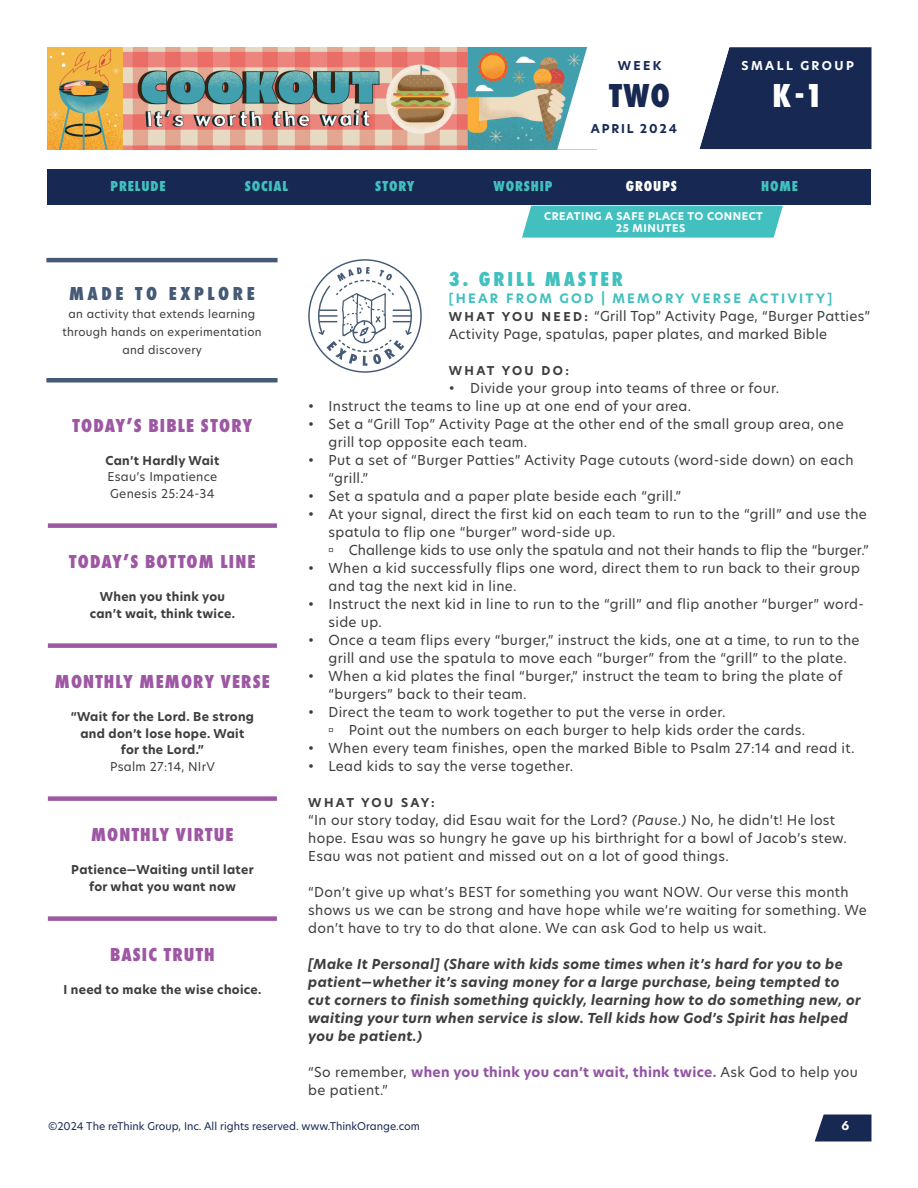
<style>
.page{position:relative;width:918px;height:1188px;background:#fff}
.page>*{position:absolute;margin:0;border:0;box-sizing:border-box;transform-origin:0 0}
.t1{font:800 34.5px "Futura PT Cond";color:#fff}
.t2{font:800 34.5px "Futura PT Cond";color:#172953}
.Paragraph_Style_1{font:800 21px "Futura PT Cond";letter-spacing:.135em;color:#42c0bf}
.t3{font:800 19.5px "Futura PT Cond";letter-spacing:.06em;color:#9d57a3}
.t4{font:800 19.5px "Futura PT Cond";letter-spacing:.185em;color:#455a75}
.t5{font:800 15px "Futura PT Cond";letter-spacing:.06em;color:#42c0bf}
.t6{font:800 15px "Futura PT Cond";letter-spacing:.06em;color:#fff}
.Paragraph_Style_1-2{font:13.5px/18px "New Hero";letter-spacing:.025em;color:#3e3e3f}
.Paragraph_Style_1-3{font:italic 700 13.5px/18px "New Hero";letter-spacing:.025em;color:#3e3e3f}
.Paragraph_Style_1-4{font:700 12.75px "New Hero";letter-spacing:.175em;color:#42c0bf}
.Paragraph_Style_1-5{font:700 12px/16.5px "New Hero";letter-spacing:.025em;color:#3e3e3f;text-align:center}
.t7{font:12px/16.5px "New Hero";letter-spacing:.025em;color:#3e3e3f}
.t8{font:700 12px "New Hero";letter-spacing:.15em;color:#172953}
.t9{font:700 12px "New Hero";letter-spacing:.2em;color:#fff}
.Paragraph_Style_1-6{font:700 12px "New Hero";letter-spacing:.185em;color:#3e3e3f}
.Paragraph_Style_1-7{font:700 12px "New Hero";letter-spacing:.2em;color:#3e3e3f}
.t10{font:11.25px/18px "New Hero";letter-spacing:.025em;color:#3e3e3f;text-align:center}
.t11{font:10.5px "New Hero";color:#172953}
.t12{font:700 10.5px/12px "New Hero";letter-spacing:.05em;color:#fff;text-align:center}
.s1{font-weight:700;font-size:12px}
.s2{font-style:italic}
.s3{font-weight:700;color:#9255a2}
</style>
<div class="page">
<img style="left:47px;top:47px;width:510px;height:102px">
<svg style="left:815px;top:1114px;width:57px;height:28px;background:#314166"></svg>
<svg style="left:557px;top:47px;width:315px;height:103px"></svg>
<div style="left:48px;top:523px;width:229px;height:5px;background:#9d57a3"></div>
<div style="left:48px;top:643px;width:229px;height:5px;background:#9d57a3"></div>
<div style="left:48px;top:796px;width:229px;height:5px;background:#9d57a3"></div>
<div style="left:48px;top:916px;width:229px;height:5px;background:#9d57a3"></div>
<div style="left:522px;top:206px;width:261px;height:32px;background:#42c0bf"></div>
<div style="left:47px;top:170px;width:824px;height:36px;background:#172953"></div>
<hr style="left:46px;top:378px;width:232px;height:4px;background:#455a75">
<hr style="left:46px;top:258px;width:232px;height:4px;background:#455a75">
<svg style="left:308px;top:259px;width:114px;height:114px"></svg>
<p class="t8" style="left:618px;top:57px;width:45px">WEEK</p>
<h1 class="t2" style="left:609px;top:75px;width:62px">TWO</h1>
<p class="t8" style="left:591px;top:120px;width:88px">APRIL 2024</p>
<p class="t9" style="left:742px;top:57px;width:114px">SMALL GROUP</p>
<h1 class="t1" style="left:773px;top:75px;width:52px">K-1</h1>
<p class="t5" style="left:111px;top:177px;width:57px">PRELUDE</p>
<p class="t5" style="left:245px;top:177px;width:45px">SOCIAL</p>
<p class="t5" style="left:375px;top:177px;width:41px">STORY</p>
<p class="t5" style="left:494px;top:177px;width:60px">WORSHIP</p>
<p class="t6" style="left:626px;top:177px;width:53px">GROUPS</p>
<p class="t5" style="left:761px;top:177px;width:38px">HOME</p>
<h3 class="t4" style="left:69px;top:282px;width:187px">MADE TO EXPLORE</h3>
<p class="t10" style="left:62px;top:305px;width:201px">an activity that extends learning through hands on experimentation and discovery</p>
<h3 class="t3" style="left:73px;top:414px;width:181px">TODAY’S BIBLE STORY</h3>
<p class="Paragraph_Style_1-5" style="left:106px;top:452px;width:115px">Can’t Hardly Wait</p>
<p class="t7" style="left:107px;top:469px;width:111px">Esau’s Impatience<br>Genesis 25:24-34</p>
<h3 class="t3" style="left:69px;top:550px;width:188px">TODAY’S BOTTOM LINE</h3>
<p class="Paragraph_Style_1-5" style="left:90px;top:589px;width:147px">When you think you can’t wait, think twice.</p>
<h3 class="t3" style="left:55px;top:670px;width:216px">MONTHLY MEMORY VERSE</h3>
<p class="Paragraph_Style_1-5" style="left:71px;top:709px;width:185px">“Wait for the Lord. Be strong and don’t lose hope. Wait for the Lord.”</p>
<p class="t7" style="left:110px;top:758px;width:107px">Psalm 27:14, NIrV</p>
<h3 class="t3" style="left:91px;top:823px;width:144px">MONTHLY VIRTUE</h3>
<p class="Paragraph_Style_1-5" style="left:71px;top:862px;width:184px">Patience—Waiting until later for what you want now</p>
<h3 class="t3" style="left:110px;top:943px;width:106px">BASIC TRUTH</h3>
<p class="Paragraph_Style_1-5" style="left:63px;top:982px;width:200px">I need to make the wise choice.</p>
<p class="t12" style="left:544px;top:210px;width:220px">CREATING A SAFE PLACE TO CONNECT<br>25 MINUTES</p>
<p class="Paragraph_Style_1" style="left:449px;top:267px;width:176px">3. GRILL MASTER</p>
<p class="Paragraph_Style_1-4" style="left:449px;top:289px;width:385px">[HEAR FROM GOD | MEMORY VERSE ACTIVITY]</p>
<p class="Paragraph_Style_1-2" style="left:449px;top:306px;width:423px"><span class="s1">W H AT YO U N E E D :</span> “Grill Top” Activity Page, “Burger Patties”<br>Activity Page, spatulas, paper plates, and marked Bible</p>
<p class="Paragraph_Style_1-7" style="left:449px;top:362px;width:122px">WHAT YOU DO:</p>
<p class="Paragraph_Style_1-2" style="left:449px;top:378px;width:332px">• Divide your group into teams of three or four.</p>
<p class="Paragraph_Style_1-2" style="left:308px;top:396px;width:385px">• Instruct the teams to line up at one end of your area.</p>
<p class="Paragraph_Style_1-2" style="left:328px;top:414px;width:517px;text-indent:-20px">• Set a “Grill Top” Activity Page at the other end of the small group area, one grill top opposite each team.</p>
<p class="Paragraph_Style_1-2" style="left:328px;top:450px;width:527px;text-indent:-20px">• Put a set of “Burger Patties” Activity Page cutouts (word-side down) on each “grill.”</p>
<p class="Paragraph_Style_1-2" style="left:308px;top:486px;width:374px">• Set a spatula and a paper plate beside each “grill.”</p>
<p class="Paragraph_Style_1-2" style="left:328px;top:504px;width:540px;text-indent:-20px">• At your signal, direct the first kid on each team to run to the “grill” and use the spatula to flip one “burger” word-side up.</p>
<p class="Paragraph_Style_1-2" style="left:349px;top:540px;width:522px">Challenge kids to use only the spatula and not their hands to flip the “burger.”</p>
<p class="Paragraph_Style_1-2" style="left:328px;top:558px;width:533px;text-indent:-20px">• When a kid successfully flips one word, direct them to run back to their group and tag the next kid in line.</p>
<p class="Paragraph_Style_1-2" style="left:328px;top:594px;width:537px;text-indent:-20px">• Instruct the next kid in line to run to the “grill” and flip another “burger” word&shy;side up.</p>
<p class="Paragraph_Style_1-2" style="left:308px;top:630px;width:553px;text-align:center">• Once a team flips every “burger,” instruct the kids, one at a time, to run to the grill and use the spatula to move each “burger” from the “grill” to the plate.</p>
<p class="Paragraph_Style_1-2" style="left:328px;top:666px;width:516px;text-indent:-20px">• When a kid plates the final “burger,” instruct the team to bring the plate of “burgers” back to their team.</p>
<p class="Paragraph_Style_1-2" style="left:308px;top:702px;width:419px">• Direct the team to work together to put the verse in order.</p>
<p class="Paragraph_Style_1-2" style="left:349px;top:720px;width:458px">Point out the numbers on each burger to help kids order the cards.</p>
<p class="Paragraph_Style_1-2" style="left:308px;top:738px;width:548px">• When every team finishes, open the marked Bible to Psalm 27:14 and read it.</p>
<p class="Paragraph_Style_1-2" style="left:308px;top:756px;width:266px">• Lead kids to say the verse together.</p>
<p class="Paragraph_Style_1-6" style="left:308px;top:794px;width:128px">WHAT YOU SAY:</p>
<p class="Paragraph_Style_1-2" style="left:308px;top:810px;width:540px">“In our story today, did Esau wait for the Lord? <span class="s2">(Pause.)</span> No, he didn’t! He lost hope. Esau was so hungry he gave up his birthright for a bowl of Jacob’s stew.<br>Esau was not patient and missed out on a lot of good things.</p>
<p class="Paragraph_Style_1-2" style="left:308px;top:882px;width:560px">“Don’t give up what’s BEST for something you want NOW. Our verse this month shows us we can be strong and have hope while we’re waiting for something. We don’t have to try to do that alone. We can ask God to help us wait.</p>
<p class="Paragraph_Style_1-3" style="left:308px;top:955px;width:554px">[Make It Personal] (Share with kids some times when it’s hard for you to be patient—whether it’s saving money for a large purchase, being tempted to cut corners to finish something quickly, learning how to do something new, or waiting your turn when service is slow. Tell kids how God’s Spirit has helped you be patient.)</p>
<p class="Paragraph_Style_1-2" style="left:308px;top:1062px;width:551px">“So remember, <span class="s3">when you think you can’t wait, think twice.</span> Ask God to help you be patient.”</p>
<p class="t11" style="left:48px;top:1118px;width:374px">©2024 The reThink Group, Inc. All rights reserved. www.ThinkOrange.com</p>
<p class="t9" style="left:842px;top:1117px;width:9px">6</p>
</div>
